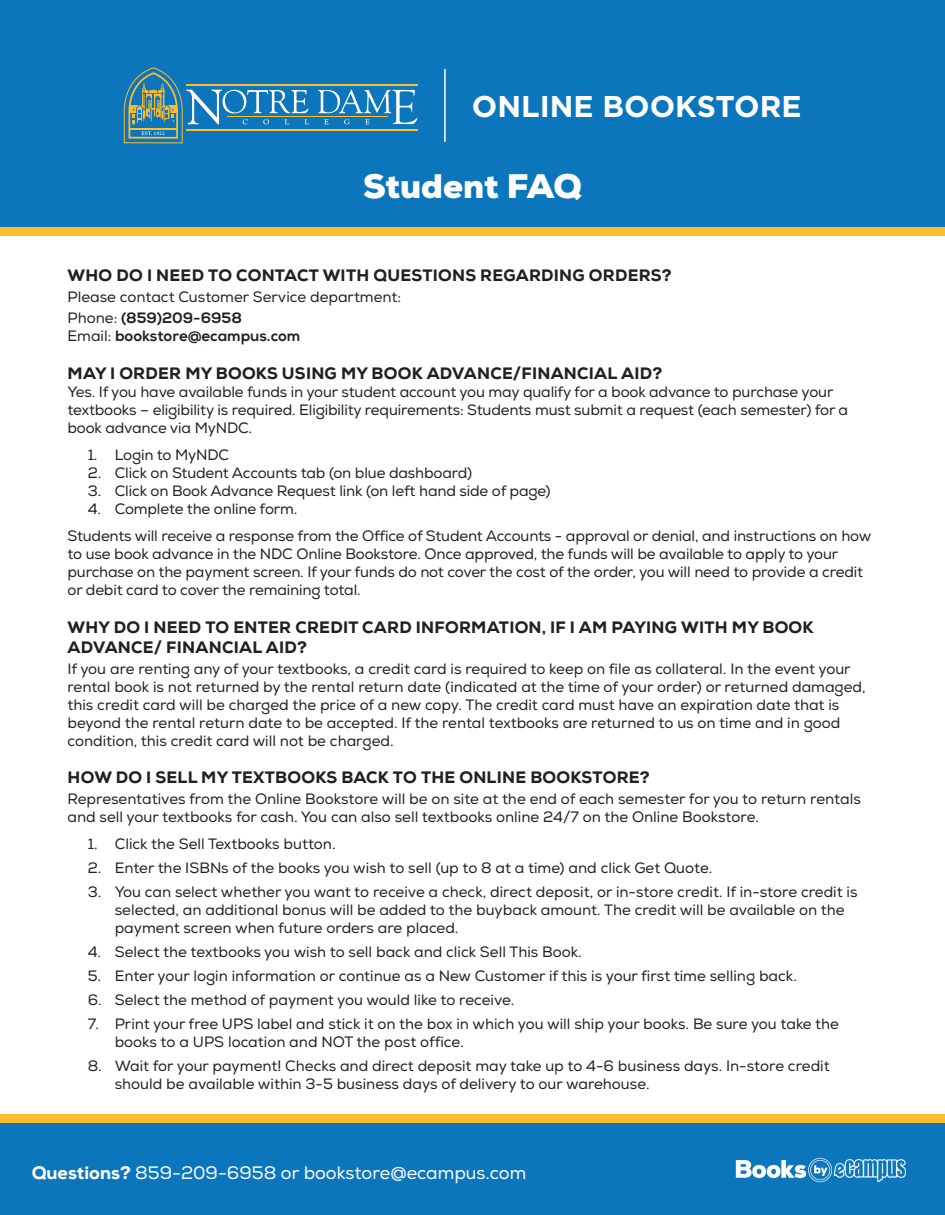
<style>
.page{position:relative;width:945px;height:1215px;background:#fff}
.page>*{position:absolute;margin:0;border:0;box-sizing:border-box;transform-origin:0 0}
.t1{font:900 33px "Nexa";color:#fff}
.t2{font:700 30px "Gotham";color:#fff}
.t3{font:18px "Nexa";color:#fff}
.t4{font:800 16.5px/19.8px "Nexa";letter-spacing:.015em;color:#231f20}
.t5{font:15px/18px "Nexa";color:#231f20}
.t6{font:800 15px "Nexa";color:#231f20}
.s1{font-weight:800}
.s2{font-weight:400}
</style>
<div class="page">
<div style="left:0;top:1120px;width:945px;height:95px;background:#0c76bd"></div>
<div style="left:0;top:1114px;width:945px;height:9px;background:#fdbb2e"></div>
<div style="left:0;top:0;width:945px;height:227px;background:#0c76bd"></div>
<div style="left:0;top:227px;width:945px;height:9px;background:#fdbb2e"></div>
<hr style="left:444px;top:69px;width:2px;height:73px;background:#fff">
<svg style="left:318px;top:90px;width:99px;height:34px"></svg>
<hr style="left:227px;top:116px;width:161px;height:1px;background:#fdbb2e">
<hr style="left:186px;top:129px;width:232px;height:2px;background:#fdbb2e">
<hr style="left:186px;top:84px;width:232px;height:1px;background:#fdbb2e">
<svg style="left:124px;top:67px;width:185px;height:76px"></svg>
<img style="left:735px;top:1157px;width:172px;height:26px">
<h2 class="t2" style="left:472px;top:86px;width:331px">ONLINE BOOKSTORE</h2>
<h1 class="t1" style="left:363px;top:165px;width:220px">Student FAQ</h1>
<p class="t4" style="left:68px;top:266px;width:606px">WHO DO I NEED TO CONTACT WITH QUESTIONS REGARDING ORDERS?</p>
<p class="t5" style="left:68px;top:287px;width:335px;line-height:21px">Please contact Customer Service department:<br>Phone: <span class="s1">(859)209-6958</span></p>
<p class="t6" style="left:68px;top:327px;width:234px"><span class="s2">Email:</span> bookstore@ecampus.com</p>
<p class="t4" style="left:68px;top:363px;width:596px">MAY I ORDER MY BOOKS USING MY BOOK ADVANCE/FINANCIAL AID?</p>
<p class="t5" style="left:68px;top:383px;width:782px">Yes. If you have available funds in your student account you may qualify for a book advance to purchase your textbooks – eligibility is required. Eligibility requirements: Students must submit a request (each semester) for a book advance via MyNDC.</p>
<p class="t5" style="left:88px;top:446px;width:143px">1. Login to MyNDC</p>
<p class="t5" style="left:88px;top:464px;width:386px">2. Click on Student Accounts tab (on blue dashboard)</p>
<p class="t5" style="left:88px;top:482px;width:464px">3. Click on Book Advance Request link (on left hand side of page)</p>
<p class="t5" style="left:68px;top:496px;width:805px;line-height:27px;text-indent:20px">4. Complete the online form.<br>Students will receive a response from the Office of Student Accounts - approval or denial, and instructions on how</p>
<p class="t5" style="left:68px;top:545px;width:797px">to use book advance in the NDC Online Bookstore. Once approved, the funds will be available to apply to your purchase on the payment screen. If your funds do not cover the cost of the order, you will need to provide a credit or debit card to cover the remaining total.</p>
<p class="t4" style="left:68px;top:617px;width:748px">WHY DO I NEED TO ENTER CREDIT CARD INFORMATION, IF I AM PAYING WITH MY BOOK<br>ADVANCE/ FINANCIAL AID?</p>
<p class="t5" style="left:68px;top:660px;width:800px">If you are renting any of your textbooks, a credit card is required to keep on file as collateral. In the event your rental book is not returned by the rental return date (indicated at the time of your order) or returned damaged, this credit card will be charged the price of a new copy. The credit card must have an expiration date that is beyond the rental return date to be accepted. If the rental textbooks are returned to us on time and in good condition, this credit card will not be charged.</p>
<p class="t4" style="left:68px;top:768px;width:584px">HOW DO I SELL MY TEXTBOOKS BACK TO THE ONLINE BOOKSTORE?</p>
<p class="t5" style="left:68px;top:790px;width:795px">Representatives from the Online Bookstore will be on site at the end of each semester for you to return rentals and sell your textbooks for cash. You can also sell textbooks online 24/7 on the Online Bookstore.</p>
<p class="t5" style="left:88px;top:835px;width:249px">1. Click the Sell Textbooks button.</p>
<p class="t5" style="left:88px;top:859px;width:626px">2. Enter the ISBNs of the books you wish to sell (up to 8 at a time) and click Get Quote.</p>
<p class="t5" style="left:115px;top:883px;width:744px;text-indent:-27px">3. You can select whether you want to receive a check, direct deposit, or in-store credit. If in-store credit is selected, an additional bonus will be added to the buyback amount. The credit will be available on the payment screen when future orders are placed.</p>
<p class="t5" style="left:88px;top:943px;width:496px">4. Select the textbooks you wish to sell back and click Sell This Book.</p>
<p class="t5" style="left:88px;top:967px;width:711px">5. Enter your login information or continue as a New Customer if this is your first time selling back.</p>
<p class="t5" style="left:88px;top:991px;width:428px">6. Select the method of payment you would like to receive.</p>
<p class="t5" style="left:115px;top:1015px;width:726px;text-indent:-27px">7. Print your free UPS label and stick it on the box in which you will ship your books. Be sure you take the books to a UPS location and NOT the post office.</p>
<p class="t5" style="left:115px;top:1057px;width:716px;text-indent:-27px">8. Wait for your payment! Checks and direct deposit may take up to 4-6 business days. In-store credit should be available within 3-5 business days of delivery to our warehouse.</p>
<p class="t3" style="left:32px;top:1162px;width:496px"><span class="s1">Questions?</span> 859-209-6958 or bookstore@ecampus.com</p>
</div>
